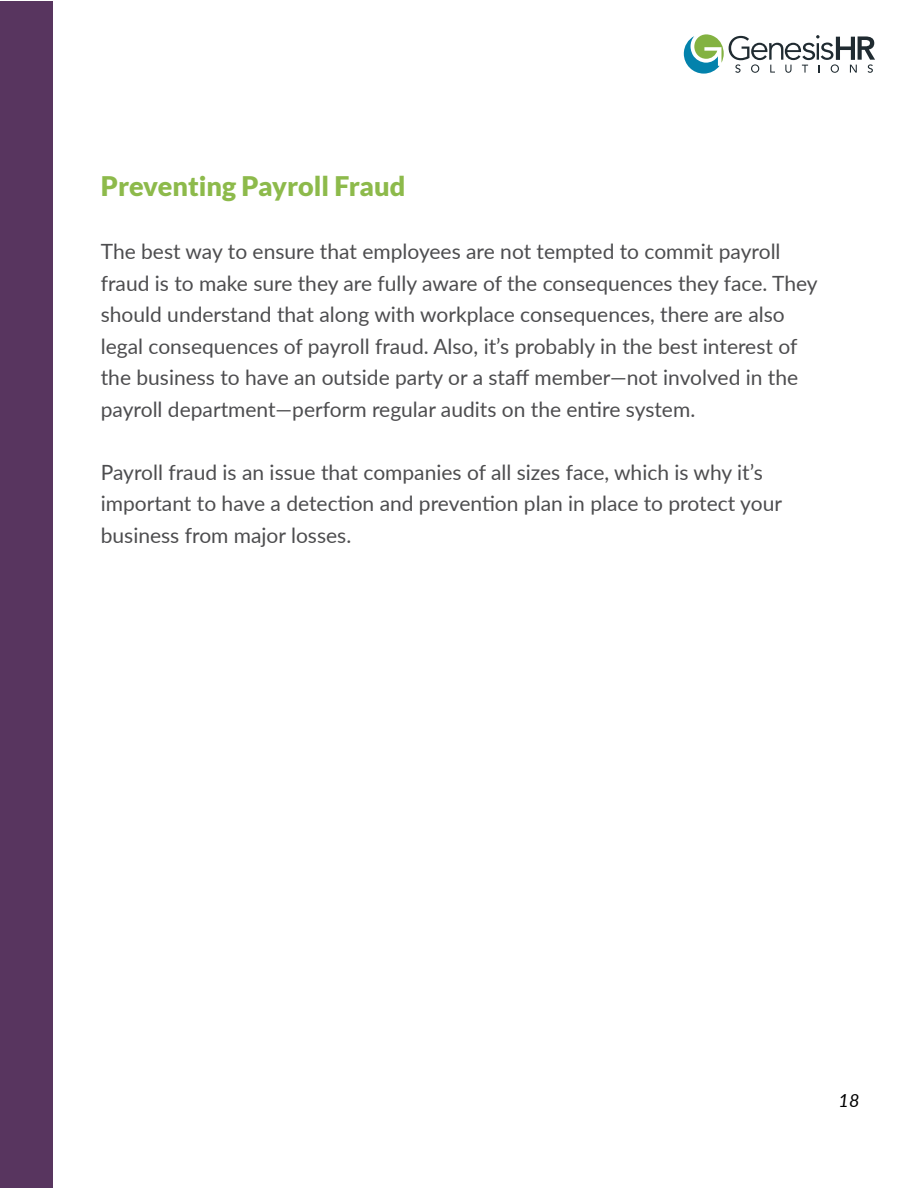
<style>
.page{position:relative;width:918px;height:1188px;background:#fff}
.page>*{position:absolute;margin:0;border:0;box-sizing:border-box;transform-origin:0 0}
.t1{font:900 27px "Lato";color:#8dba4b}
.t2{font:21px/31.5px "Lato";color:#4d4d4f}
.t3{font:italic 18px "Lato";color:#000}
</style>
<div class="page">
<svg style="left:684px;top:34px;width:191px;height:40px"></svg>
<div style="left:1px;top:1px;width:52px;height:1186px;background:#58355f"></div>
<p class="t1" style="left:101px;top:171px;width:306px">Preventing Payroll Fraud</p>
<p class="t2" style="left:101px;top:235px;width:718px">The best way to ensure that employees are not tempted to commit payroll fraud is to make sure they are fully aware of the consequences they face. They should understand that along with workplace consequences, there are also legal consequences of payroll fraud. Also, it’s probably in the best interest of the business to have an outside party or a staff member—not involved in the payroll department—perform regular audits on the entire system.</p>
<p class="t2" style="left:101px;top:456px;width:683px">Payroll fraud is an issue that companies of all sizes face, which is why it’s important to have a detection and prevention plan in place to protect your business from major losses.</p>
<p class="t3" style="left:839px;top:1088px;width:22px">18</p>
</div>
